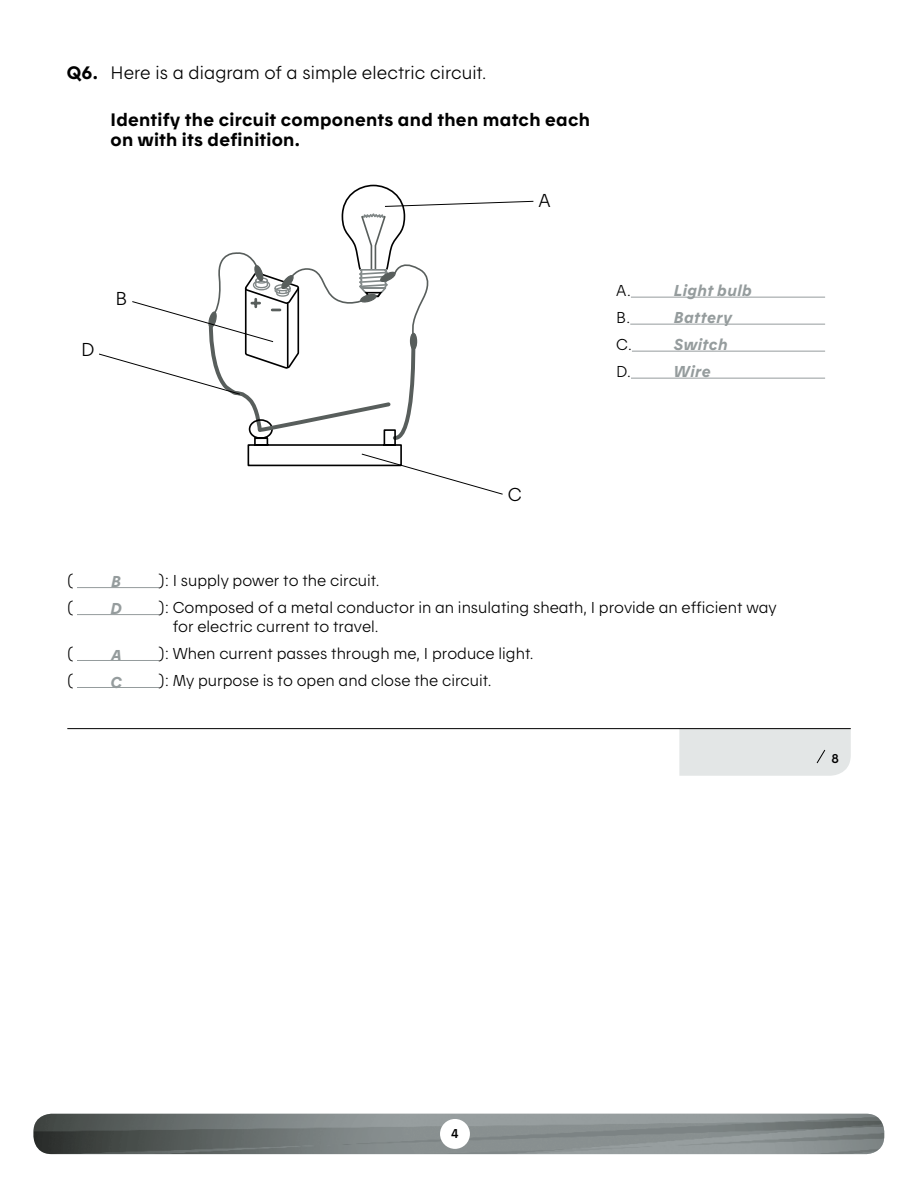
<style>
.page{position:relative;width:918px;height:1188px;background:#fff}
.page>*{position:absolute;margin:0;border:0;box-sizing:border-box;transform-origin:0 0}
.t1{font:18.6px "Hydro Quebec Maigre";color:#000}
.t2{font:18px/20.2px "Hydro Quebec Gras";letter-spacing:.02em;color:#000}
.t3{font:18px "Hydro Quebec Maigre";color:#000}
.t4{font:15.75px/18.9px "Hydro Quebec Maigre";color:#000}
.t5{font:15.75px "Hydro Quebec Gras Italique";letter-spacing:.025em;color:#959c9d}
.t6{font:12.75px "Hydro Quebec Demi";color:#000}
.s1{font-family:"Hydro Quebec Gras"}
</style>
<div class="page">
<img style="left:33px;top:1114px;width:851px;height:40px">
<div style="left:440px;top:1119px;width:30px;height:30px;background:#fff;border-radius:50%"></div>
<hr style="left:77px;top:587px;width:82px;height:1px;background:#959c9d">
<hr style="left:77px;top:614px;width:82px;height:1px;background:#959c9d">
<hr style="left:77px;top:660px;width:82px;height:1px;background:#959c9d">
<hr style="left:77px;top:687px;width:82px;height:1px;background:#959c9d">
<hr style="left:631px;top:297px;width:194px;height:1px;background:#959c9d">
<hr style="left:630px;top:324px;width:195px;height:1px;background:#959c9d">
<hr style="left:632px;top:351px;width:193px;height:1px;background:#959c9d">
<hr style="left:631px;top:378px;width:194px;height:1px;background:#959c9d">
<svg style="left:99px;top:184px;width:435px;height:311px"></svg>
<hr style="left:67px;top:728px;width:784px;height:1px;background:#000">
<div style="left:679px;top:728px;width:172px;height:48px;background:#e3e6e6"></div>
<p class="t3" style="left:67px;top:62px;width:421px"><span class="s1">Q6.</span> Here is a diagram of a simple electric circuit.</p>
<p class="t2" style="left:110px;top:109px;width:481px">Identify the circuit components and then match each on with its definition.</p>
<p class="t1" style="left:81px;top:338px;width:15px">D</p>
<p class="t1" style="left:116px;top:287px;width:14px">B</p>
<p class="t1" style="left:539px;top:190px;width:14px">A</p>
<p class="t1" style="left:508px;top:484px;width:16px">C</p>
<p class="t4" style="left:616px;top:281px;width:16px">A.</p>
<p class="t4" style="left:616px;top:308px;width:16px">B.</p>
<p class="t4" style="left:616px;top:335px;width:17px">C.</p>
<p class="t4" style="left:616px;top:362px;width:16px">D.</p>
<p class="t5" style="left:674px;top:280px;width:80px">Light bulb</p>
<p class="t5" style="left:674px;top:307px;width:60px">Battery</p>
<p class="t5" style="left:674px;top:334px;width:55px">Switch</p>
<p class="t5" style="left:674px;top:361px;width:38px">Wire</p>
<p class="t4" style="left:67px;top:571px;width:8px">(</p>
<p class="t4" style="left:159px;top:571px;width:222px">): I supply power to the circuit.</p>
<p class="t4" style="left:67px;top:598px;width:8px">(</p>
<p class="t4" style="left:173px;top:598px;width:606px;text-indent:-14px">): Composed of a metal conductor in an insulating sheath, I provide an efficient way for electric current to travel.</p>
<p class="t4" style="left:67px;top:644px;width:8px">(</p>
<p class="t4" style="left:159px;top:644px;width:376px">): When current passes through me, I produce light.</p>
<p class="t4" style="left:67px;top:671px;width:8px">(</p>
<p class="t4" style="left:159px;top:671px;width:334px">): My purpose is to open and close the circuit.</p>
<p class="t5" style="left:111px;top:571px;width:12px">B</p>
<p class="t5" style="left:111px;top:598px;width:13px">D</p>
<p class="t5" style="left:111px;top:646px;width:12px">A</p>
<p class="t5" style="left:110px;top:673px;width:13px">C</p>
<p class="t6" style="left:832px;top:751px;width:9px">8</p>
<p class="t6" style="left:451px;top:1126px;width:9px">4</p>
</div>
